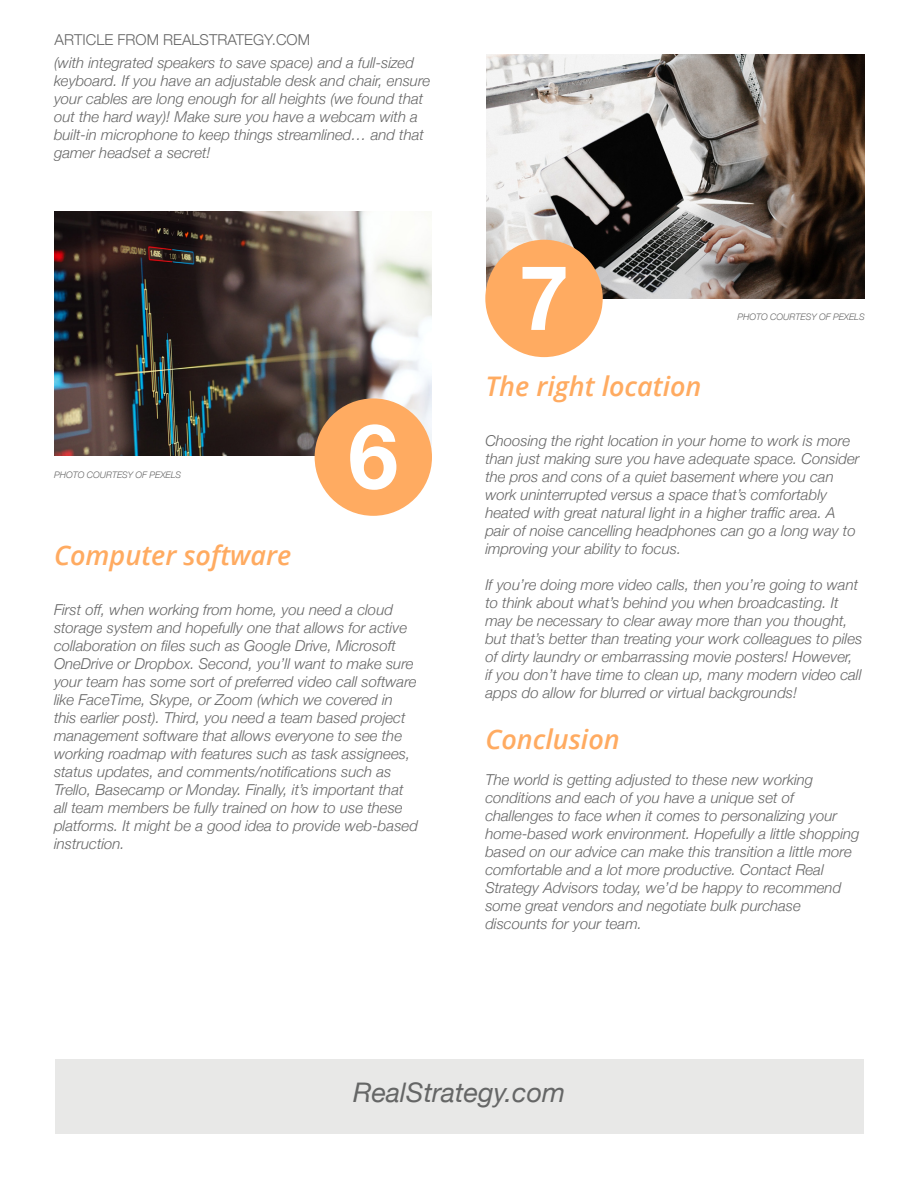
<style>
.page{position:relative;width:918px;height:1188px;background:#fff}
.page>*{position:absolute;margin:0;border:0;box-sizing:border-box;transform-origin:0 0}
.t1{font:700 90px "Helvetica Neue";color:#fff}
.t2{font:italic 600 27px "Open Sans";color:#ffab61}
.t3{font:italic 27px "Helvetica Neue";color:#656666}
.t4{font:italic 300 15px/18px "Helvetica Neue";color:#666}
.t5{font:300 15px "Helvetica Neue";color:#666}
.t6{font:italic 300 9px "Helvetica Neue";color:#666}
</style>
<div class="page">
<div style="left:55px;top:1060px;width:808px;height:74px;background:#e8e8e7"></div>
<img style="left:54px;top:212px;width:378px;height:244px">
<img style="left:487px;top:54px;width:378px;height:244px">
<div style="left:315px;top:398px;width:117px;height:118px;background:#ffab61;border-radius:50%"></div>
<div style="left:485px;top:240px;width:118px;height:117px;background:#ffab61;border-radius:50%"></div>
<p class="t5" style="left:55px;top:27px;width:257px">ARTICLE FROM REALSTRATEGY.COM</p>
<p class="t4" style="left:54px;top:53px;width:378px">(with integrated speakers to save space) and a full-sized keyboard. If you have an adjustable desk and chair, ensure your cables are long enough for all heights (we found that out the hard way)! Make sure you have a webcam with a built-in microphone to keep things streamlined… and that gamer headset a secret!</p>
<p class="t6" style="left:54px;top:467px;width:129px">PHOTO COURTESY OF PEXELS</p>
<h1 class="t1" style="left:348px;top:386px;width:52px">6</h1>
<p class="t2" style="left:54px;top:537px;width:239px">Computer software</p>
<p class="t4" style="left:54px;top:600px;width:365px">First off, when working from home, you need a cloud storage system and hopefully one that allows for active collaboration on files such as Google Drive, Microsoft OneDrive or Dropbox. Second, you’ll want to make sure your team has some sort of preferred video call software like FaceTime, Skype, or Zoom (which we covered in this earlier post). Third, you need a team based project management software that allows everyone to see the working roadmap with features such as task assignees, status updates, and comments/notifications such as Trello, Basecamp or Monday. Finally, it’s important that all team members be fully trained on how to use these platforms. It might be a good idea to provide web-based instruction.</p>
<h1 class="t1" style="left:519px;top:227px;width:52px">7</h1>
<p class="t6" style="left:737px;top:310px;width:129px">PHOTO COURTESY OF PEXELS</p>
<p class="t2" style="left:485px;top:368px;width:218px">The right location</p>
<p class="t4" style="left:485px;top:431px;width:376px">Choosing the right location in your home to work is more than just making sure you have adequate space. Consider the pros and cons of a quiet basement where you can work uninterrupted versus a space that’s comfortably heated with great natural light in a higher traffic area. A pair of noise cancelling headphones can go a long way to improving your ability to focus.</p>
<p class="t4" style="left:485px;top:575px;width:379px">If you’re doing more video calls, then you’re going to want to think about what’s behind you when broadcasting. It may be necessary to clear away more than you thought, but that’s better than treating your work colleagues to piles of dirty laundry or embarrassing movie posters! However, if you don’t have time to clean up, many modern video call apps do allow for blurred or virtual backgrounds!</p>
<p class="t2" style="left:485px;top:721px;width:136px">Conclusion</p>
<p class="t4" style="left:485px;top:770px;width:376px">The world is getting adjusted to these new working conditions and each of you have a unique set of challenges to face when it comes to personalizing your home-based work environment. Hopefully a little shopping based on our advice can make this transition a little more comfortable and a lot more productive. Contact Real Strategy Advisors today, we’d be happy to recommend some great vendors and negotiate bulk purchase discounts for your team.</p>
<h2 class="t3" style="left:353px;top:1073px;width:214px">RealStrategy.com</h2>
</div>
